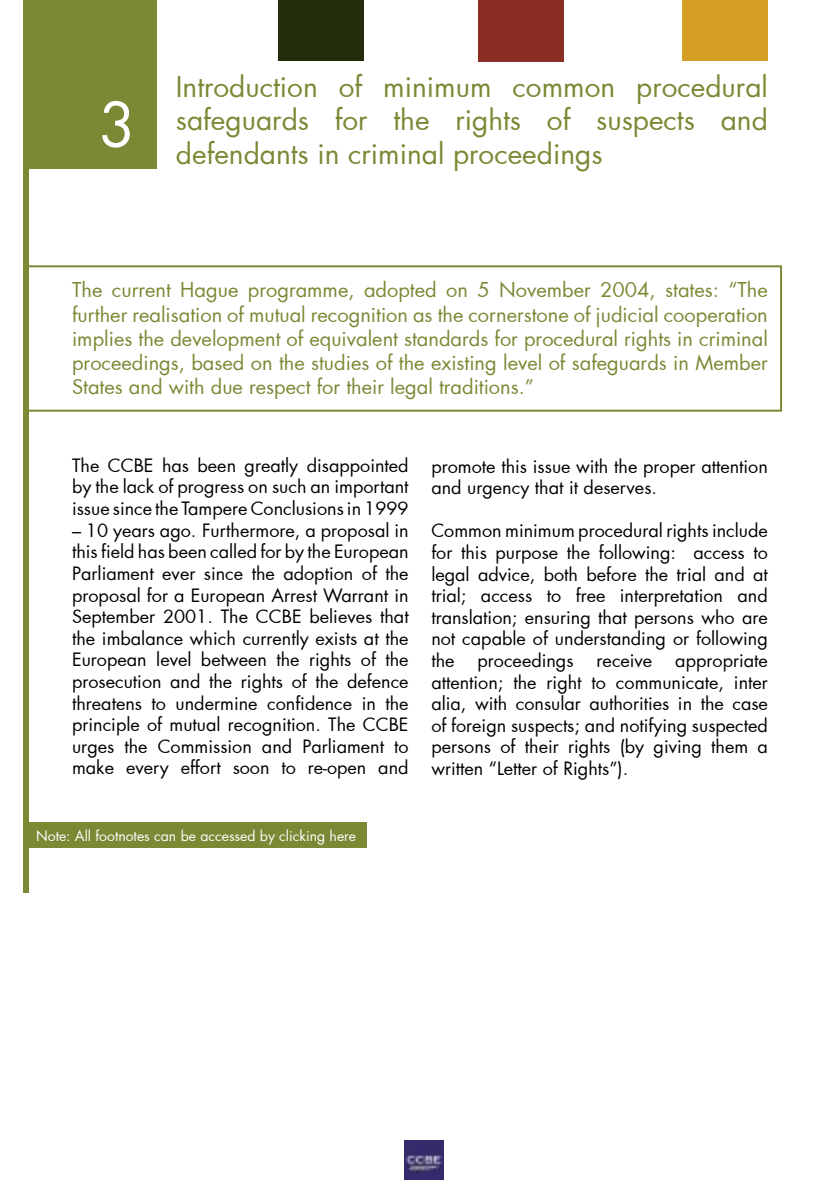
<style>
.page{position:relative;width:840px;height:1191px;background:#fff}
.page>*{position:absolute;margin:0;border:0;box-sizing:border-box;transform-origin:0 0}
.t1{font:28px "Futura";color:#7b8834}
.t2{font:20px/24px "Futura";color:#7b8834;text-align:justify}
.t3{font:18px/21.6px "Futura";color:#000;text-align:justify}
.t4{font:14px "Futura";color:#fff}
</style>
<div class="page">
<div style="left:25px;top:265px;width:756px;height:147px;border:2px solid #7b8834"></div>
<div style="left:478px;top:0;width:85px;height:62px;background:#8a2d22"></div>
<div style="left:26px;top:0;width:131px;height:169px;background:#7b8834"></div>
<div style="left:278px;top:0;width:85px;height:60px;background:#232c0c"></div>
<div style="left:682px;top:0;width:85px;height:61px;background:#d59f23"></div>
<div style="left:23px;top:0;width:6px;height:892px;background:#7b8834"></div>
<img style="left:404px;top:1141px;width:39px;height:38px">
<div style="left:27px;top:822px;width:339px;height:25px;background:#7b8834"></div>
<h1 class="t1" style="left:176px;top:67px;width:593px">Introduction of minimum common procedural</h1>
<h1 class="t1" style="left:176px;top:101px;width:593px">safeguards for the rights of suspects and</h1>
<h1 class="t1" style="left:99px;top:134px;width:505px"><sup>3</sup> defendants in criminal proceedings</h1>
<p class="t2" style="left:72px;top:278px;width:697px">The current Hague programme, adopted on 5 November 2004, states: “The further realisation of mutual recognition as the cornerstone of judicial cooperation implies the development of equivalent standards for procedural rights in criminal proceedings, based on the studies of the existing level of safeguards in Member States and with due respect for their legal traditions.”</p>
<p class="t3" style="left:72px;top:454px;width:338px">The CCBE has been greatly disappointed by the lack of progress on such an important issue since the Tampere Conclusions in 1999</p>
<p class="t3" style="left:72px;top:519px;width:338px">– 10 years ago. Furthermore, a proposal in this field has been called for by the European Parliament ever since the adoption of the proposal for a European Arrest Warrant in September 2001. The CCBE believes that the imbalance which currently exists at the European level between the rights of the prosecution and the rights of the defence threatens to undermine confidence in the principle of mutual recognition. The CCBE urges the Commission and Parliament to make every effort soon to re-open and</p>
<p class="t4" style="left:36px;top:826px;width:321px">Note: All footnotes can be accessed by clicking here</p>
<p class="t3" style="left:431px;top:455px;width:338px">promote this issue with the proper attention and urgency that it deserves.</p>
<p class="t3" style="left:431px;top:520px;width:338px">Common minimum procedural rights include for this purpose the following: access to legal advice, both before the trial and at trial; access to free interpretation and translation; ensuring that persons who are not capable of understanding or following the</p>
<p class="t3" style="left:477px;top:649px;width:98px">proceedings</p>
<p class="t3" style="left:596px;top:649px;width:57px">receive</p>
<p class="t3" style="left:431px;top:649px;width:338px;text-indent:244px">appropriate attention; the right to communicate, inter alia, with consular authorities in the case of foreign suspects; and notifying suspected persons of their rights (by giving them a written “Letter of Rights”).</p>
</div>
